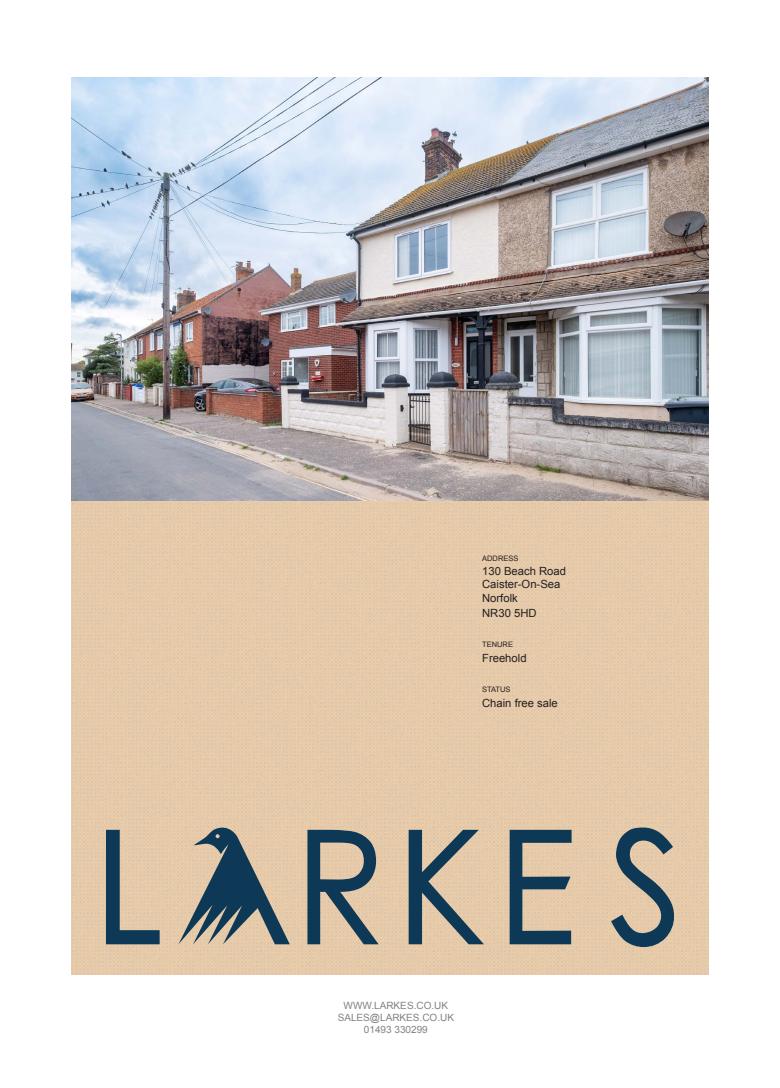
<style>
.page{position:relative;width:780px;height:1088px;background:#fff}
.page>*{position:absolute;margin:0;border:0;box-sizing:border-box;transform-origin:0 0}
.t1{font:11.25px/13.5px "Arial";color:#231f20}
.t2{font:10px/12px "Arial";color:#808285;text-align:center}
.t3{font:7.5px "Arial";color:#231f20}
</style>
<div class="page">
<img style="left:71px;top:78px;width:637px;height:423px">
<div style="left:71px;top:501px;width:637px;height:473px;background:#e6caa9"></div>
<svg style="left:106px;top:827px;width:568px;height:120px"></svg>
<p class="t3" style="left:482px;top:553px;width:38px">ADDRESS</p>
<p class="t1" style="left:482px;top:564px;width:85px">130 Beach Road<br>Caister-On-Sea<br>Norfolk</p>
<p class="t1" style="left:482px;top:606px;width:56px">NR30 5HD</p>
<p class="t3" style="left:482px;top:639px;width:32px">TENURE</p>
<p class="t1" style="left:482px;top:651px;width:46px">Freehold</p>
<p class="t3" style="left:482px;top:684px;width:30px">STATUS</p>
<p class="t1" style="left:482px;top:696px;width:77px">Chain free sale</p>
<p class="t2" style="left:337px;top:1000px;width:118px">WWW.LARKES.CO.UK<br>SALES@LARKES.CO.UK<br>01493 330299</p>
</div>
